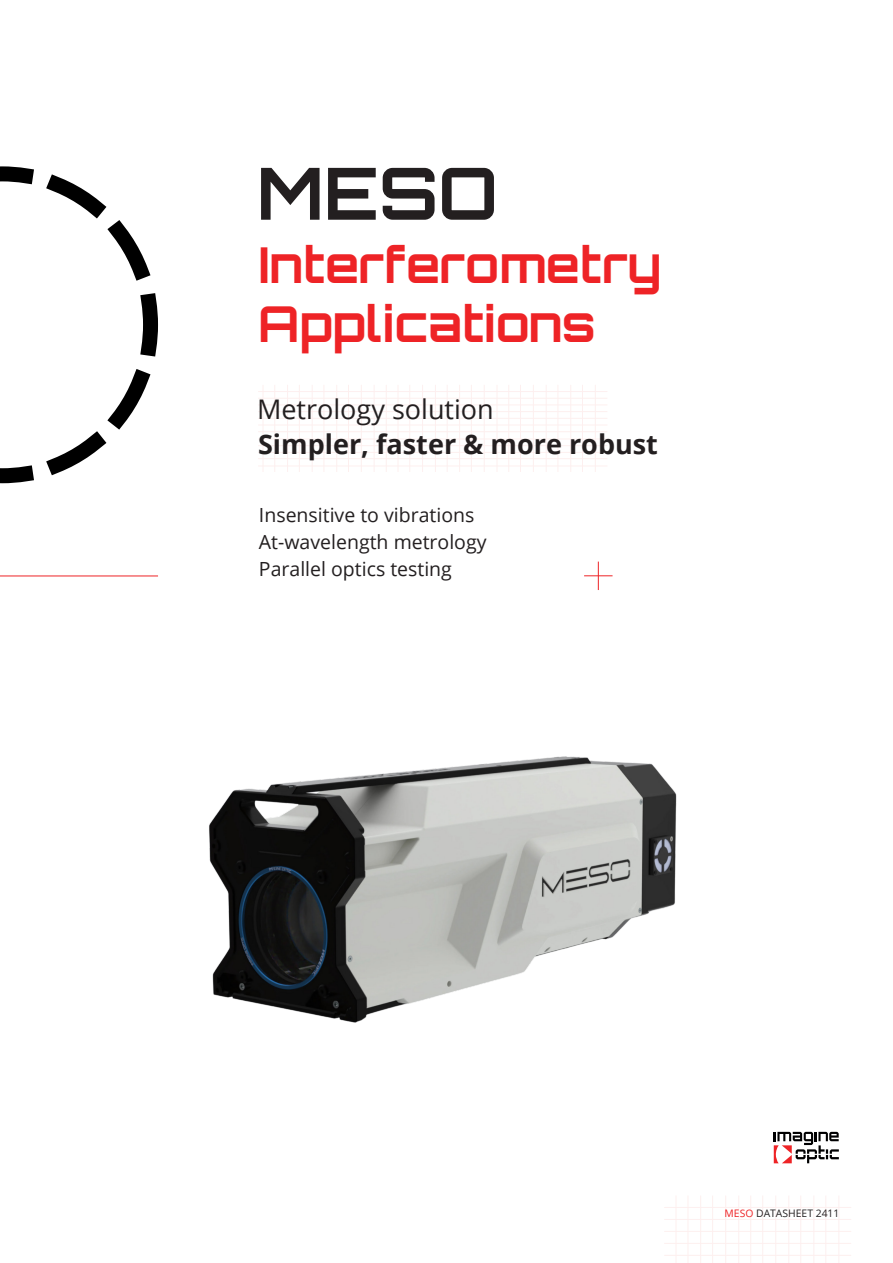
<style>
.page{position:relative;width:893px;height:1263px;background:#fff}
.page>*{position:absolute;margin:0;border:0;box-sizing:border-box;transform-origin:0 0}
.t1{font:700 72px "Orbitron";color:#231f20}
.t2{font:700 49.5px/59.4px "Orbitron";color:#ee2326}
.t3{font:700 27px "Open Sans";color:#231f20}
.t4{font:27px "Open Sans";color:#231f20}
.t5{font:19.5px "Open Sans";color:#231f20}
.t6{font:10.35px "Open Sans";color:#231f20}
.s1{color:#ee2326}
</style>
<div class="page">
<img style="left:209px;top:756px;width:468px;height:267px">
<hr style="left:595px;top:385px;width:1px;height:87px;background:#e9342b">
<hr style="left:582px;top:385px;width:1px;height:87px;background:#e9342b">
<hr style="left:570px;top:385px;width:1px;height:87px;background:#e9342b">
<hr style="left:558px;top:385px;width:1px;height:87px;background:#e9342b">
<hr style="left:546px;top:385px;width:1px;height:87px;background:#e9342b">
<hr style="left:533px;top:385px;width:1px;height:87px;background:#e9342b">
<hr style="left:520px;top:385px;width:1px;height:87px;background:#e9342b">
<hr style="left:508px;top:385px;width:1px;height:87px;background:#e9342b">
<hr style="left:497px;top:385px;width:1px;height:87px;background:#e9342b">
<hr style="left:484px;top:385px;width:1px;height:87px;background:#e9342b">
<hr style="left:471px;top:385px;width:1px;height:87px;background:#e9342b">
<hr style="left:459px;top:385px;width:1px;height:87px;background:#e9342b">
<hr style="left:447px;top:385px;width:1px;height:87px;background:#e9342b">
<hr style="left:435px;top:385px;width:1px;height:87px;background:#e9342b">
<hr style="left:422px;top:385px;width:1px;height:87px;background:#e9342b">
<hr style="left:409px;top:385px;width:1px;height:87px;background:#e9342b">
<hr style="left:398px;top:385px;width:1px;height:87px;background:#e9342b">
<hr style="left:386px;top:385px;width:1px;height:87px;background:#e9342b">
<hr style="left:374px;top:385px;width:1px;height:87px;background:#e9342b">
<hr style="left:361px;top:385px;width:1px;height:87px;background:#e9342b">
<hr style="left:348px;top:385px;width:1px;height:87px;background:#e9342b">
<hr style="left:336px;top:385px;width:1px;height:87px;background:#e9342b">
<hr style="left:324px;top:385px;width:1px;height:87px;background:#e9342b">
<hr style="left:312px;top:385px;width:1px;height:87px;background:#e9342b">
<hr style="left:299px;top:385px;width:1px;height:87px;background:#e9342b">
<hr style="left:287px;top:385px;width:1px;height:87px;background:#e9342b">
<hr style="left:274px;top:385px;width:1px;height:87px;background:#e9342b">
<hr style="left:263px;top:385px;width:1px;height:87px;background:#e9342b">
<hr style="left:258px;top:466px;width:349px;height:1px;background:#e9342b">
<hr style="left:258px;top:458px;width:349px;height:1px;background:#e9342b">
<hr style="left:258px;top:452px;width:349px;height:1px;background:#e9342b">
<hr style="left:258px;top:445px;width:349px;height:1px;background:#e9342b">
<hr style="left:258px;top:439px;width:349px;height:1px;background:#e9342b">
<hr style="left:258px;top:431px;width:349px;height:1px;background:#e9342b">
<hr style="left:258px;top:425px;width:349px;height:1px;background:#e9342b">
<hr style="left:258px;top:418px;width:349px;height:1px;background:#e9342b">
<hr style="left:258px;top:411px;width:349px;height:1px;background:#e9342b">
<hr style="left:258px;top:405px;width:349px;height:1px;background:#e9342b">
<hr style="left:258px;top:398px;width:349px;height:1px;background:#e9342b">
<hr style="left:258px;top:391px;width:349px;height:1px;background:#e9342b">
<hr style="left:0;top:576px;width:158px;height:1px;background:#ee2326">
<svg style="left:584px;top:562px;width:28px;height:28px"></svg>
<hr style="left:839px;top:1195px;width:1px;height:68px;background:#e9342b">
<hr style="left:825px;top:1195px;width:1px;height:68px;background:#e9342b">
<hr style="left:814px;top:1195px;width:1px;height:68px;background:#e9342b">
<hr style="left:800px;top:1195px;width:1px;height:68px;background:#e9342b">
<hr style="left:788px;top:1195px;width:1px;height:68px;background:#e9342b">
<hr style="left:775px;top:1195px;width:1px;height:68px;background:#e9342b">
<hr style="left:762px;top:1195px;width:1px;height:68px;background:#e9342b">
<hr style="left:750px;top:1195px;width:1px;height:68px;background:#e9342b">
<hr style="left:738px;top:1195px;width:1px;height:68px;background:#e9342b">
<hr style="left:725px;top:1195px;width:1px;height:68px;background:#e9342b">
<hr style="left:712px;top:1195px;width:1px;height:68px;background:#e9342b">
<hr style="left:700px;top:1195px;width:1px;height:68px;background:#e9342b">
<hr style="left:688px;top:1195px;width:1px;height:68px;background:#e9342b">
<hr style="left:676px;top:1195px;width:1px;height:68px;background:#e9342b">
<hr style="left:664px;top:1255px;width:187px;height:1px;background:#e9342b">
<hr style="left:664px;top:1243px;width:187px;height:1px;background:#e9342b">
<hr style="left:664px;top:1231px;width:187px;height:1px;background:#e9342b">
<hr style="left:664px;top:1219px;width:187px;height:1px;background:#e9342b">
<hr style="left:664px;top:1207px;width:187px;height:1px;background:#e9342b">
<svg style="left:0;top:166px;width:158px;height:318px"></svg>
<svg style="left:774px;top:1132px;width:65px;height:31px"></svg>
<p class="t1" style="left:257px;top:150px;width:242px">MESO</p>
<p class="t2" style="left:258px;top:235px;width:405px">Interferometry<br>Applications</p>
<p class="t4" style="left:257px;top:391px;width:238px">Metrology solution</p>
<p class="t3" style="left:258px;top:425px;width:401px">Simpler, faster &amp; more robust</p>
<p class="t5" style="left:259px;top:501px;width:217px">Insensitive to vibrations</p>
<p class="t5" style="left:259px;top:528px;width:229px">At-wavelength metrology</p>
<p class="t5" style="left:259px;top:555px;width:194px">Parallel optics testing</p>
<p class="t6" style="left:725px;top:1206px;width:116px"><span class="s1">MESO</span> DATASHEET 2411</p>
</div>
